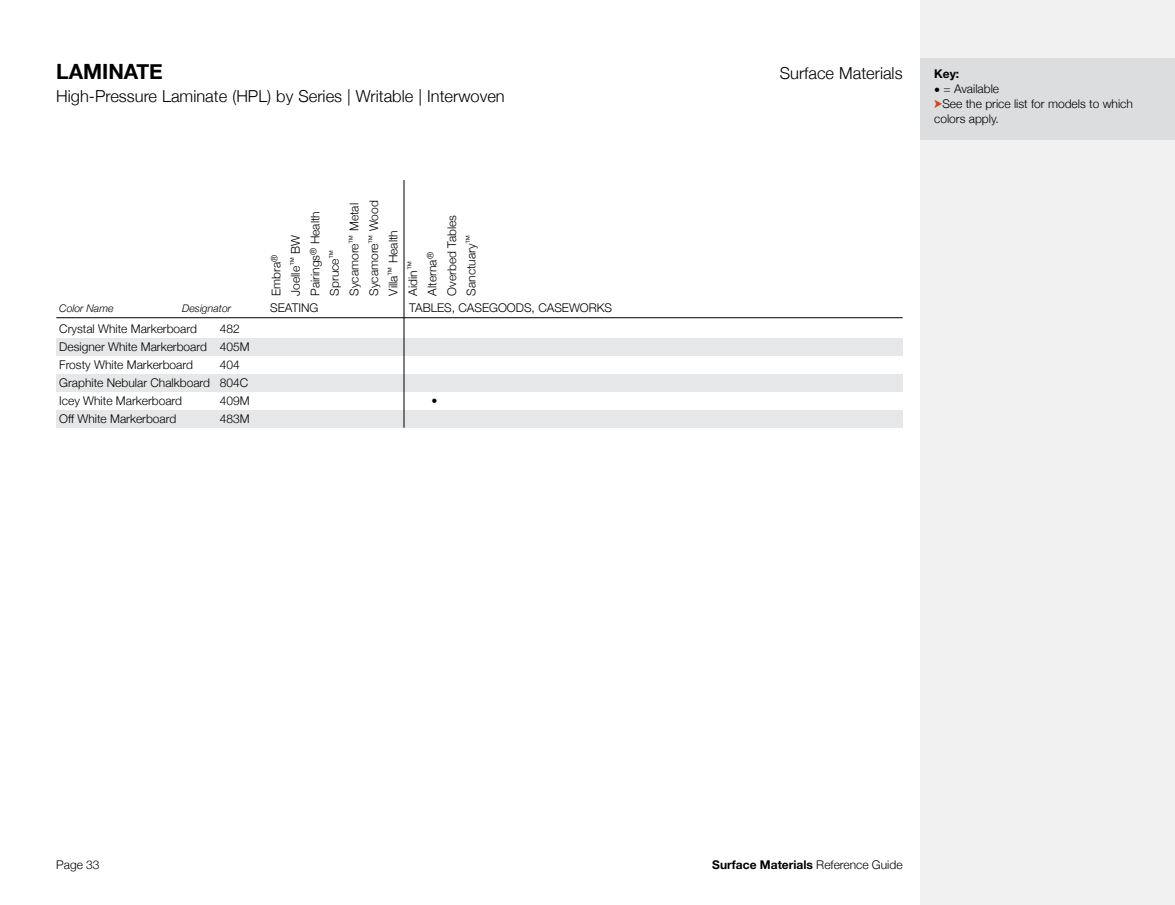
<style>
.page{position:relative;width:1175px;height:905px;background:#fff}
.page>*{position:absolute;margin:0;border:0;box-sizing:border-box;transform-origin:0 0}
.Page_Head{font:700 21px "Helvetica Neue";color:#000}
.Page_Head-2{font:300 16.5px "Helvetica Neue";color:#000}
.Wood_by_Series_Shaded{font:300 12px/19.5px "Helvetica Neue";color:#000}
.Wood_by_Series{font:300 12px "Helvetica Neue";color:#000}
.t1{font:700 12px "Helvetica Neue";color:#000}
.Matrix_Headings{font:300 12px "Helvetica Neue";color:#000}
.Matrix_Headings-2{font:italic 300 10.5px "Helvetica Neue";color:#000}
.s1{color:#d2451d}
.s2{font-weight:300}
</style>
<div class="page">
<hr style="left:56px;top:317px;width:846px;height:1px;background:#000">
<div style="left:56px;top:338px;width:846px;height:17px;background:#e6e7e8"></div>
<div style="left:56px;top:374px;width:846px;height:17px;background:#e6e7e8"></div>
<div style="left:56px;top:410px;width:846px;height:17px;background:#e6e7e8"></div>
<div style="left:920px;top:0;width:254px;height:904px;background:#f1f1f2"></div>
<div style="left:920px;top:58px;width:254px;height:82px;background:#dcddde"></div>
<hr style="left:404px;top:180px;width:1px;height:248px;background:#000">
<p class="Page_Head" style="left:56px;top:55px;width:108px">LAMINATE</p>
<p class="Page_Head-2" style="left:779px;top:60px;width:124px">Surface Materials</p>
<p class="Page_Head-2" style="left:56px;top:82px;width:450px">High-Pressure Laminate (HPL) by Series | Writable | Interwoven</p>
<p class="Wood_by_Series_Shaded" style="left:265px;top:296px;width:62px;rotate:-90deg">Embra<sup>®<br></sup>Joelle<sup>™</sup> BW</p>
<p class="Wood_by_Series_Shaded" style="left:343px;top:296px;width:97px;rotate:-90deg">Sycamore<sup>™</sup> Metal<br>Sycamore<sup>™</sup> Wood</p>
<p class="Wood_by_Series_Shaded" style="left:304px;top:296px;width:86px;rotate:-90deg">Pairings<sup>®</sup> Health</p>
<p class="Wood_by_Series_Shaded" style="left:382px;top:296px;width:67px;rotate:-90deg">Villa<sup>™</sup> Health</p>
<p class="Wood_by_Series_Shaded" style="left:324px;top:296px;width:48px;rotate:-90deg">Spruce<sup>™</sup></p>
<p class="Wood_by_Series_Shaded" style="left:402px;top:296px;width:36px;rotate:-90deg">Aidin<sup>™</sup></p>
<p class="Wood_by_Series_Shaded" style="left:421px;top:296px;width:45px;rotate:-90deg">Alterna<sup>®</sup></p>
<p class="Wood_by_Series_Shaded" style="left:441px;top:296px;width:82px;rotate:-90deg">Overbed Tables</p>
<p class="Wood_by_Series_Shaded" style="left:460px;top:296px;width:62px;rotate:-90deg">Sanctuary<sup>™</sup></p>
<p class="Matrix_Headings-2" style="left:59px;top:300px;width:56px">Color Name</p>
<p class="Matrix_Headings-2" style="left:182px;top:300px;width:50px">Designator</p>
<p class="Matrix_Headings" style="left:270px;top:298px;width:50px">SEATING</p>
<p class="Matrix_Headings" style="left:409px;top:298px;width:204px">TABLES, CASEGOODS, CASEWORKS</p>
<p class="Wood_by_Series" style="left:59px;top:319px;width:139px">Crystal White Markerboard</p>
<p class="Wood_by_Series" style="left:220px;top:319px;width:22px">482</p>
<p class="Wood_by_Series_Shaded" style="left:59px;top:336px;width:192px">Designer White Markerboard 405M</p>
<p class="Wood_by_Series" style="left:59px;top:355px;width:135px">Frosty White Markerboard</p>
<p class="Wood_by_Series" style="left:220px;top:355px;width:22px">404</p>
<p class="Wood_by_Series_Shaded" style="left:59px;top:372px;width:190px">Graphite Nebular Chalkboard 804C</p>
<p class="Wood_by_Series" style="left:59px;top:391px;width:124px">Icey White Markerboard</p>
<p class="Wood_by_Series" style="left:220px;top:391px;width:31px">409M</p>
<p class="Wood_by_Series" style="left:431px;top:391px;width:7px">•</p>
<p class="Wood_by_Series_Shaded" style="left:59px;top:408px;width:118px">Off White Markerboard</p>
<p class="Wood_by_Series_Shaded" style="left:220px;top:408px;width:31px">483M</p>
<p class="t1" style="left:934px;top:64px;width:27px">Key:</p>
<p class="Wood_by_Series_Shaded" style="left:934px;top:78px;width:67px">• = Available</p>
<p class="Wood_by_Series_Shaded" style="left:934px;top:95px;width:200px;line-height:15px"><span class="s1">➤</span>See the price list for models to which colors apply.</p>
<p class="Wood_by_Series_Shaded" style="left:56px;top:853px;width:45px">Page 33</p>
<p class="t1" style="left:712px;top:855px;width:192px">Surface Materials <span class="s2">Reference Guide</span></p>
</div>
